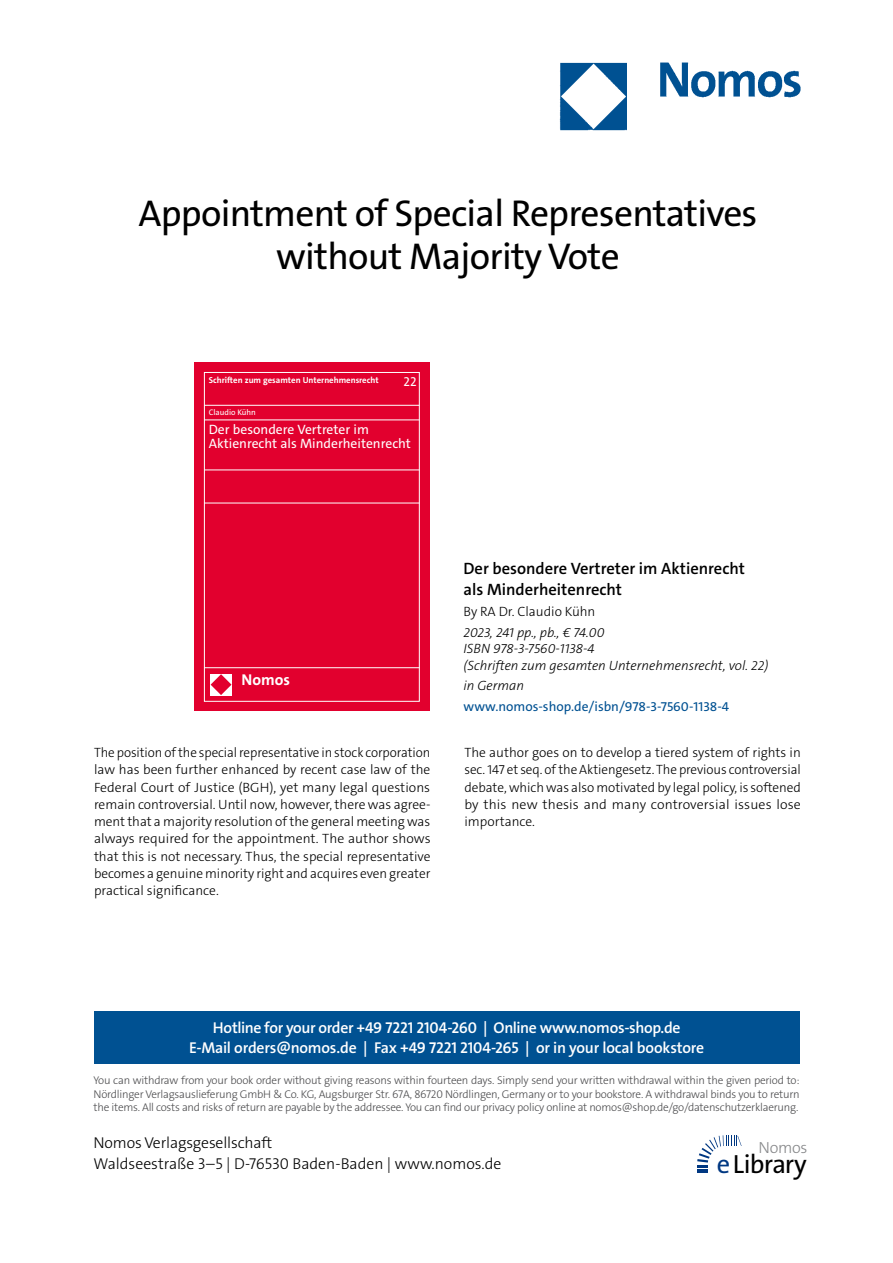
<style>
.page{position:relative;width:893px;height:1263px;background:#fff}
.page>*{position:absolute;margin:0;border:0;box-sizing:border-box;transform-origin:0 0}
.t1{font:37.5px/43.5px "The Sans Os F";letter-spacing:-.02em;color:#000;text-align:center}
.t2{font:26.4px "The Sans Os F";letter-spacing:-.03em;color:#000}
.t3{font:600 16.5px/21px "The Sans C5";color:#000}
.t4{font:300 16.2px "The Sans Os F";letter-spacing:-.02em;color:#87888a}
.t5{font:600 15.75px/21px "The Sans Os F";letter-spacing:-.02em;color:#fff;text-align:center}
.t6{font:300 15.75px/21px "The Sans Os F";color:#000}
.t7{font:700 15.75px "The Sans C5";color:#fff}
.t8{font:300 13.5px/17.2px "The Sans C5";color:#000;text-align:justify}
.t9{font:italic 300 13.5px/16.5px "The Sans C5";color:#000}
.t10{font:13.5px/14.7px "The Sans C5";color:#fff}
.t11{font:13.5px "The Sans C5";color:#005192}
.t12{font:13.05px "The Sans C5";color:#fff}
.t13{font:300 11.25px/13.5px "The Sans Os F";letter-spacing:-.02em;color:#4b4b4d;text-align:justify}
.t14{font:700 8.7px "The Sans C5";color:#fff}
.t15{font:8.1px "The Sans C5";color:#fff}
.s1{color:#003882}
</style>
<div class="page">
<div style="left:94px;top:1011px;width:705px;height:52px;background:#005192"></div>
<svg style="left:697px;top:1135px;width:45px;height:38px"></svg>
<img style="left:559px;top:62px;width:242px;height:69px">
<div style="left:194px;top:362px;width:236px;height:349px;background:#e2002e"></div>
<div style="left:204px;top:372px;width:216px;height:329px;border:1px solid #fff"></div>
<hr style="left:204px;top:405px;width:216px;height:1px;background:#fff">
<hr style="left:204px;top:420px;width:216px;height:1px;background:#fff">
<hr style="left:204px;top:470px;width:216px;height:1px;background:#fff">
<hr style="left:204px;top:503px;width:216px;height:1px;background:#fff">
<hr style="left:204px;top:667px;width:216px;height:1px;background:#fff">
<div style="left:210px;top:674px;width:22px;height:21px;background:#fff"></div>
<svg style="left:211px;top:674px;width:20px;height:21px"></svg>
<h1 class="t1" style="left:138px;top:195px;width:621px">Appointment of Special Representatives without Majority Vote</h1>
<p class="t14" style="left:209px;top:375px;width:171px">Schriften zum gesamten Unternehmensrecht</p>
<p class="t12" style="left:404px;top:374px;width:15px">22</p>
<p class="t15" style="left:209px;top:407px;width:49px">Claudio Kühn</p>
<p class="t10" style="left:209px;top:422px;width:204px">Der besondere Vertreter im<br>Aktienrecht als Minderheitenrecht</p>
<p class="t7" style="left:242px;top:669px;width:50px">Nomos</p>
<p class="t3" style="left:463px;top:558px;width:283px">Der besondere Vertreter im Aktienrecht als Minderheitenrecht</p>
<p class="t8" style="left:463px;top:603px;width:133px">By RA Dr. Claudio Kühn</p>
<p class="t9" style="left:463px;top:624px;width:306px">2023, 241 pp., pb., € 74.00<br>ISBN 978-3-7560-1138-4<br>(Schriften zum gesamten Unternehmensrecht, vol. 22)</p>
<p class="t9" style="left:463px;top:678px;width:62px">in German</p>
<p class="t11" style="left:463px;top:698px;width:267px">www.nomos-shop.de/isbn/978-3-7560-1138-4</p>
<p class="t8" style="left:94px;top:744px;width:338px">The position of the special representative in stock corporation law has been further enhanced by recent case law of the Federal Court of Justice (BGH), yet many legal questions remain controversial. Until now, however, there was agree&shy;ment that a majority resolution of the general meeting was always required for the appointment. The author shows that this is not necessary. Thus, the special representative becomes a genuine minority right and acquires even greater practical significance.</p>
<p class="t8" style="left:464px;top:744px;width:338px">The author goes on to develop a tiered system of rights in sec. 147 et seq. of the Aktiengesetz. The previous controversial debate, which was also motivated by legal policy, is softened by this new thesis and many controversial issues lose importance.</p>
<p class="t5" style="left:189px;top:1017px;width:517px">Hotline for your order +49 7221 2104-260 | Online www.nomos-shop.de<br>E-Mail orders@nomos.de | Fax +49 7221 2104-265 | or in your local bookstore</p>
<p class="t13" style="left:94px;top:1074px;width:708px">You can withdraw from your book order without giving reasons within fourteen days. Simply send your written withdrawal within the given period to:<br>Nördlinger Verlagsauslieferung GmbH &amp; Co. KG, Augsburger Str. 67A, 86720 Nördlingen, Germany or to your bookstore. A withdrawal binds you to return the items. All costs and risks of return are payable by the addressee. You can find our privacy policy online at nomos@shop.de/go/datenschutzerklaerung.</p>
<p class="t6" style="left:94px;top:1133px;width:409px">Nomos Verlagsgesellschaft<br>Waldseestraße 3–5 | D-76530 Baden-Baden | www.nomos.de</p>
<p class="t4" style="left:758px;top:1137px;width:51px">Nomos</p>
<h2 class="t2" style="left:717px;top:1153px;width:91px"><span class="s1">e</span>Library</h2>
</div>
